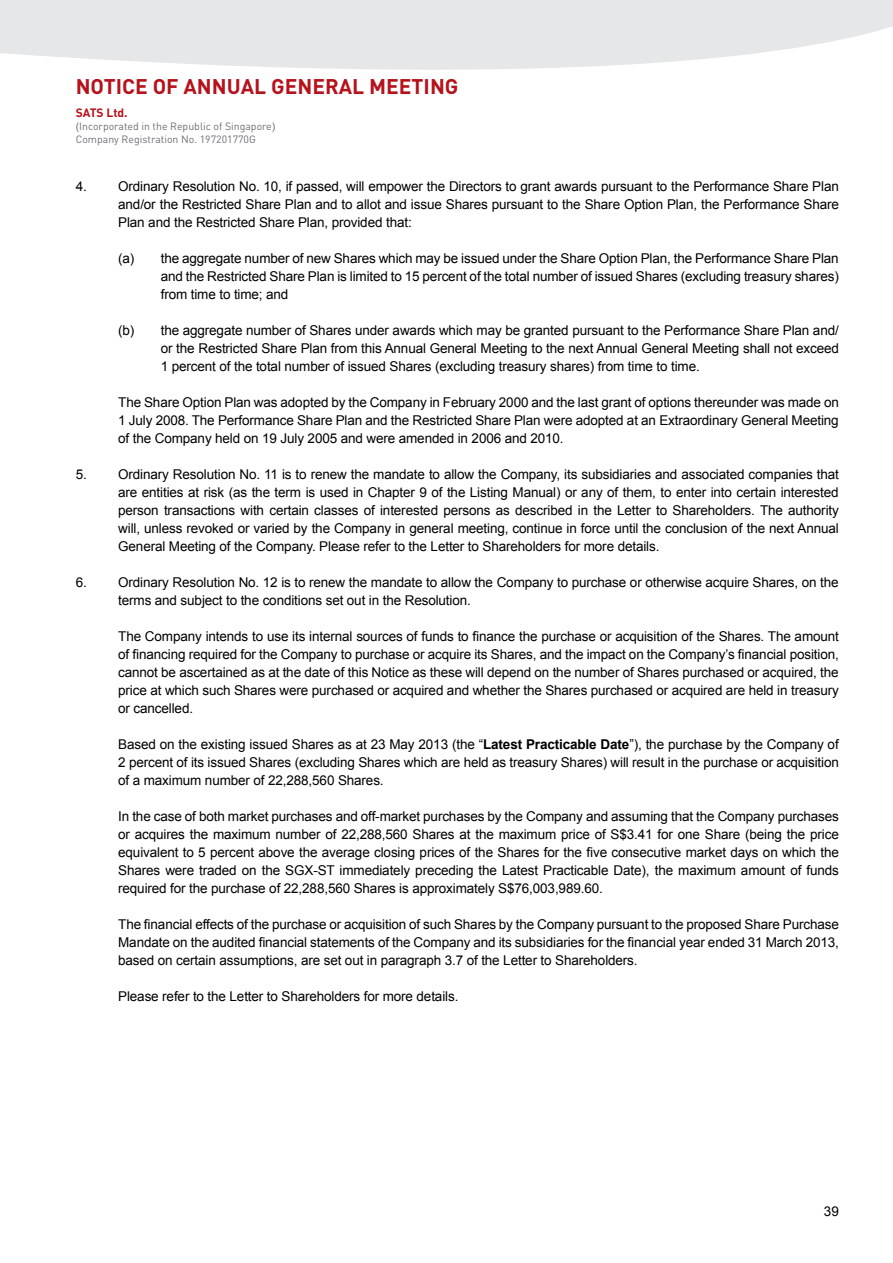
<style>
.page{position:relative;width:893px;height:1263px;background:#fff}
.page>*{position:absolute;margin:0;border:0;box-sizing:border-box;transform-origin:0 0}
.t1{font:700 21px "DIN";color:#b5121b}
.t2{font:13.5px/18px "Arial";letter-spacing:-.01em;color:#000;text-align:justify}
.t3{font:700 12px "DIN";color:#b5121b}
.t4{font:10.5px/12.6px "DIN";color:#6d6e71}
.s1{font-family:"Arial"}
.s2{font-weight:700}
</style>
<div class="page">
<svg style="left:0;top:0;width:893px;height:70px;background:#e9eaeb"></svg>
<h1 class="t1" style="left:76px;top:73px;width:12px">NOTI</h1>
<h1 class="t1" style="left:122px;top:73px;width:90px">CE OF ANNU</h1>
<h1 class="t1" style="left:241px;top:73px;width:45px">AL GENER</h1>
<h1 class="t1" style="left:339px;top:73px;width:60px">AL MEETING</h1>
<p class="t3" style="left:76px;top:105px;width:54px">SATS Ltd.</p>
<p class="t4" style="left:76px;top:120px;width:201px"><span class="s1">(</span>Incorporated in the Republic of Singapore<span class="s1">)<br></span>Company Registration No. 197201770G</p>
<p class="t2" style="left:118px;top:177px;width:722px;text-indent:-43px">4. Ordinary Resolution No. 10, if passed, will empower the Directors to grant awards pursuant to the Performance Share Plan and/or the Restricted Share Plan and to allot and issue Shares pursuant to the Share Option Plan, the Performance Share Plan and the Restricted Share Plan, provided that:</p>
<p class="t2" style="left:161px;top:249px;width:680px;text-indent:-43px">(a) the aggregate number of new Shares which may be issued under the Share Option Plan, the Performance Share Plan and the Restricted Share Plan is limited to 15 percent of the total number of issued Shares (excluding treasury shares) from time to time; and</p>
<p class="t2" style="left:161px;top:321px;width:680px;text-indent:-43px">(b) the aggregate number of Shares under awards which may be granted pursuant to the Performance Share Plan and/ or the Restricted Share Plan from this Annual General Meeting to the next Annual General Meeting shall not exceed 1 percent of the total number of issued Shares (excluding treasury shares) from time to time.</p>
<p class="t2" style="left:118px;top:393px;width:722px">The Share Option Plan was adopted by the Company in February 2000 and the last grant of options thereunder was made on 1 July 2008. The Performance Share Plan and the Restricted Share Plan were adopted at an Extraordinary General Meeting of the Company held on 19 July 2005 and were amended in 2006 and 2010.</p>
<p class="t2" style="left:118px;top:465px;width:722px;text-indent:-43px">5. Ordinary Resolution No. 11 is to renew the mandate to allow the Company, its subsidiaries and associated companies that are entities at risk (as the term is used in Chapter 9 of the Listing Manual) or any of them, to enter into certain interested person transactions with certain classes of interested persons as described in the Letter to Shareholders. The authority will, unless revoked or varied by the Company in general meeting, continue in force until the conclusion of the next Annual General Meeting of the Company. Please refer to the Letter to Shareholders for more details.</p>
<p class="t2" style="left:118px;top:573px;width:722px;text-indent:-43px">6. Ordinary Resolution No. 12 is to renew the mandate to allow the Company to purchase or otherwise acquire Shares, on the terms and subject to the conditions set out in the Resolution.</p>
<p class="t2" style="left:118px;top:627px;width:722px">The Company intends to use its internal sources of funds to finance the purchase or acquisition of the Shares. The amount of financing required for the Company to purchase or acquire its Shares, and the impact on the Company’s financial position, cannot be ascertained as at the date of this Notice as these will depend on the number of Shares purchased or acquired, the price at which such Shares were purchased or acquired and whether the Shares purchased or acquired are held in treasury or cancelled.</p>
<p class="t2" style="left:118px;top:735px;width:722px">Based on the existing issued Shares as at 23 May 2013 (the “<span class="s2">Latest Practicable Date</span>”), the purchase by the Company of 2 percent of its issued Shares (excluding Shares which are held as treasury Shares) will result in the purchase or acquisition of a maximum number of 22,288,560 Shares.</p>
<p class="t2" style="left:118px;top:807px;width:722px">In the case of both market purchases and off-market purchases by the Company and assuming that the Company purchases or acquires the maximum number of 22,288,560 Shares at the maximum price of S$3.41 for one Share (being the price equivalent to 5 percent above the average closing prices of the Shares for the five consecutive market days on which the Shares were traded on the SGX-ST immediately preceding the Latest Practicable Date), the maximum amount of funds required for the purchase of 22,288,560 Shares is approximately S$76,003,989.60.</p>
<p class="t2" style="left:118px;top:915px;width:722px">The financial effects of the purchase or acquisition of such Shares by the Company pursuant to the proposed Share Purchase Mandate on the audited financial statements of the Company and its subsidiaries for the financial year ended 31 March 2013, based on certain assumptions, are set out in paragraph 3.7 of the Letter to Shareholders.</p>
<p class="t2" style="left:118px;top:987px;width:342px">Please refer to the Letter to Shareholders for more details.</p>
<p class="t2" style="left:824px;top:1202px;width:17px">39</p>
</div>
